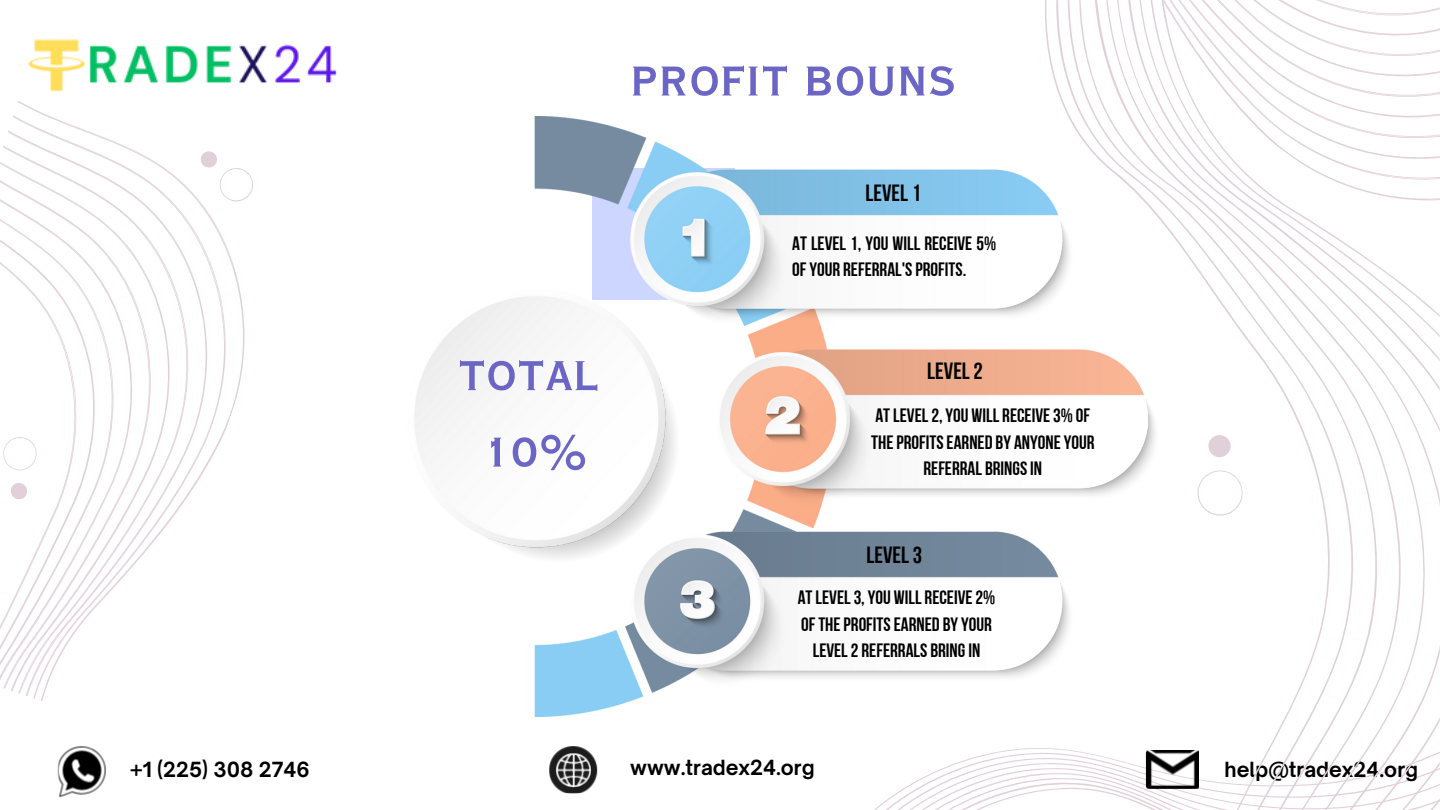
<style>
.page{position:relative;width:1440px;height:810px;background:#fff}
.page>*{position:absolute;margin:0;border:0;box-sizing:border-box;transform-origin:0 0}
.t1{font:55px "Copperplate Gothic LT Pro 30 BC";letter-spacing:.01em;color:#6b66c5}
.t2{font:23.4px "Bebas Neue Cyrillic";color:#000}
.t3{font:700 20px "Open Sauce One";color:#000}
.t4{font:19.3px/26.4px "Bebas Neue Cyrillic";color:#000;text-align:center}
</style>
<div class="page">
<svg style="left:874px;top:748px;width:171px;height:62px"></svg>
<img style="left:326px;top:45px;width:11px;height:38px">
<img style="left:58px;top:746px;width:49px;height:51px">
<img style="left:62px;top:750px;width:40px;height:41px">
<img style="left:550px;top:746px;width:48px;height:48px">
<img style="left:556px;top:753px;width:35px;height:35px">
<img style="left:414px;top:116px;width:631px;height:600px">
<svg style="left:1018px;top:116px;width:27px;height:211px"></svg>
<svg style="left:0;top:39px;width:326px;height:662px"></svg>
<svg style="left:1045px;top:0;width:395px;height:810px"></svg>
<p class="t1" style="left:630px;top:55px;width:327px">PROFIT BOUNS</p>
<p class="t2" style="left:865px;top:183px;width:57px">LEVEL1</p>
<p class="t1" style="left:458px;top:350px;width:141px">TOTAL</p>
<p class="t1" style="left:483px;top:427px;width:106px">10%</p>
<p class="t4" style="left:792px;top:232px;width:205px;text-align:left">AT LEVEL 1, YOU WILL RECEIVE 5%<br>OFYOUR REFERRAL'SPROFITS.</p>
<p class="t2" style="left:927px;top:361px;width:57px">LEVEL2</p>
<p class="t4" style="left:871px;top:404px;width:225px">ATLEVEL2, YOU WILL RECEIVE3%OF<br>THEPROFITSEARNED BY ANYONEYOUR<br>REFERRAL BRINGSIN</p>
<p class="t2" style="left:866px;top:546px;width:57px">LEVEL3</p>
<p class="t4" style="left:798px;top:586px;width:199px">ATLEVEL3, YOU WILL RECEIVE2%<br>OFTHEPROFITSEARNED BYYOUR<br>LEVEL2 REFERRALS BRINGIN</p>
<p class="t3" style="left:130px;top:757px;width:181px">+1 (225) 308 2746</p>
<p class="t3" style="left:630px;top:755px;width:186px">www.tradex24.org</p>
<p class="t3" style="left:1225px;top:757px;width:195px">help@tradex24.org</p>
</div>
